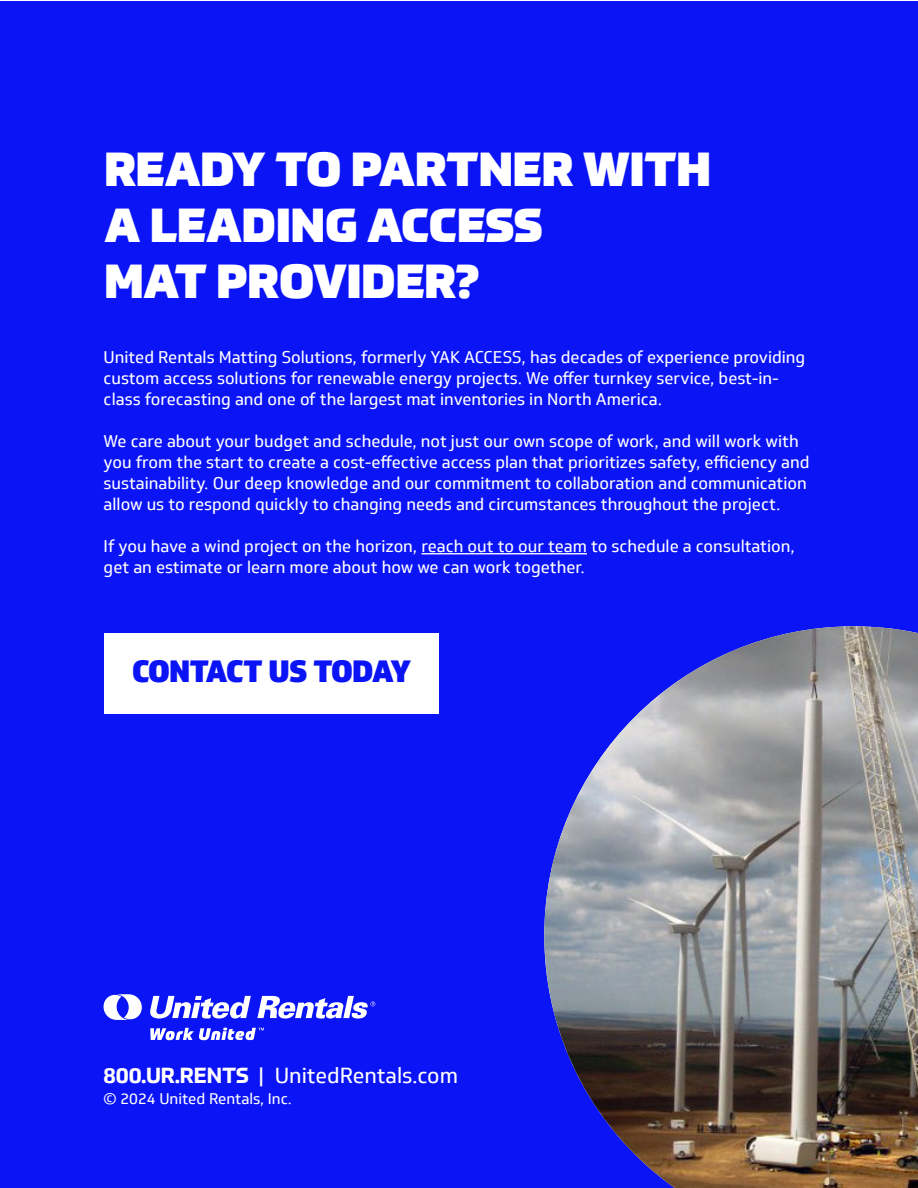
<style>
.page{position:relative;width:918px;height:1188px;background:#fff}
.page>*{position:absolute;margin:0;border:0;box-sizing:border-box;transform-origin:0 0}
.t1{font:900 46.5px/55.8px "Prometo";color:#fff}
.t2{font:900 30px "Soleto";letter-spacing:-.05em;color:#0a14f5}
.t3{font:21.3px "Soleto";color:#fff}
.t4{font:16.5px/21px "Soleto";color:#fff}
.t5{font:15px "Soleto";color:#fff}
.s1{font-family:"Prometo";font-weight:700}
</style>
<div class="page">
<div style="left:0;top:1px;width:918px;height:1186px;background:#0a14f5"></div>
<div style="left:104px;top:633px;width:335px;height:80px;background:#fff"></div>
<hr style="left:421px;top:553px;width:166px;height:1px;background:#fff">
<svg style="left:150px;top:996px;width:101px;height:23px"></svg>
<svg style="left:104px;top:994px;width:38px;height:26px"></svg>
<svg style="left:257px;top:996px;width:118px;height:23px"></svg>
<svg style="left:150px;top:1028px;width:114px;height:12px"></svg>
<img style="left:544px;top:626px;width:374px;height:562px">
<h1 class="t1" style="left:104px;top:142px;width:608px">READY TO PARTNER WITH<br>A LEADING ACCESS<br>MAT PROVIDER?</h1>
<p class="t4" style="left:104px;top:347px;width:703px">United Rentals Matting Solutions, formerly YAK ACCESS, has decades of experience providing custom access solutions for renewable energy projects. We offer turnkey service, best-in&shy;class forecasting and one of the largest mat inventories in North America.</p>
<p class="t4" style="left:104px;top:431px;width:707px">We care about your budget and schedule, not just our own scope of work, and will work with you from the start to create a cost-effective access plan that prioritizes safety, efficiency and sustainability. Our deep knowledge and our commitment to collaboration and communication allow us to respond quickly to changing needs and circumstances throughout the project.</p>
<p class="t4" style="left:104px;top:536px;width:693px">If you have a wind project on the horizon, reach out to our team to schedule a consultation, get an estimate or learn more about how we can work together.</p>
<h2 class="t2" style="left:132px;top:652px;width:280px">CONTACT US TODAY</h2>
<p class="t3" style="left:104px;top:1062px;width:356px"><span class="s1">800.UR.RENTS</span> | UnitedRentals.com</p>
<p class="t5" style="left:104px;top:1090px;width:190px">© 2024 United Rentals, Inc.</p>
</div>
